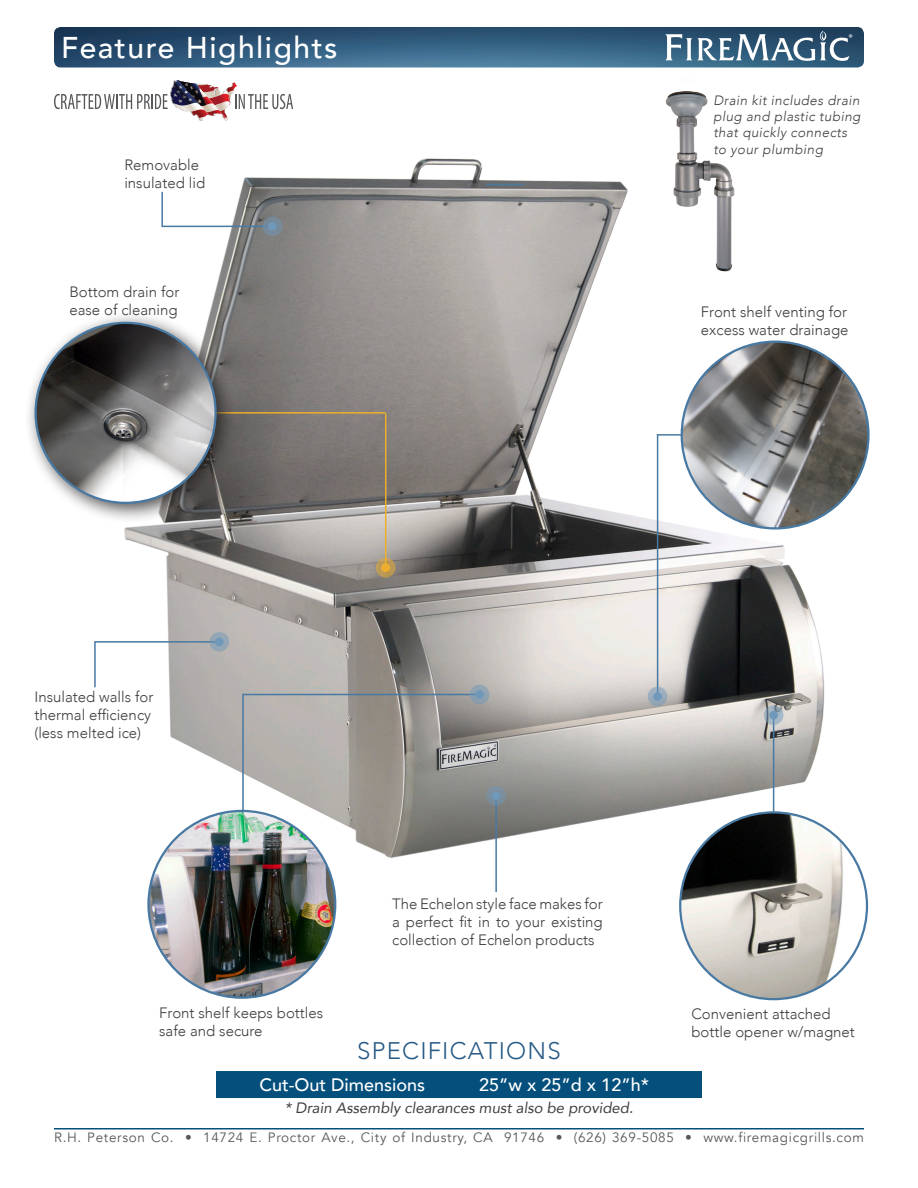
<style>
.page{position:relative;width:918px;height:1188px;background:#fff}
.page>*{position:absolute;margin:0;border:0;box-sizing:border-box;transform-origin:0 0}
.t1{font:500 30px "Avenir";letter-spacing:.05em;color:#fff}
.t2{font:300 24px "Avenir";letter-spacing:.05em;color:#275a85}
.t3{font:500 18px "Avenir";color:#fff}
.t4{font:300 15px/18px "Avenir";color:#3e3e3f}
.t5{font:italic 15px "Avenir";color:#3e3e3f}
.t6{font:13.5px "Avenir";letter-spacing:.05em;color:#57585a}
.t7{font:italic 300 13.5px/16.2px "Avenir";letter-spacing:.03em;color:#3e3e3f}
</style>
<div class="page">
<img style="left:54px;top:27px;width:810px;height:41px">
<div style="left:216px;top:1071px;width:486px;height:27px;background:#054f7c"></div>
<img style="left:94px;top:158px;width:749px;height:712px">
<svg style="left:54px;top:80px;width:239px;height:41px"></svg>
<hr style="left:485px;top:184px;width:39px;height:1px;background:#4879a3">
<hr style="left:385px;top:414px;width:1px;height:151px;background:#efae2c">
<img style="left:636px;top:91px;width:111px;height:196px">
<hr style="left:242px;top:694px;width:2px;height:124px;background:#4879a3">
<hr style="left:243px;top:694px;width:237px;height:1px;background:#4879a3">
<svg style="left:470px;top:685px;width:19px;height:19px"></svg>
<div style="left:475px;top:690px;width:9px;height:9px;background:#6f98ba;border-radius:50%"></div>
<hr style="left:495px;top:800px;width:2px;height:92px;background:#4879a3">
<svg style="left:486px;top:786px;width:20px;height:20px"></svg>
<div style="left:492px;top:792px;width:8px;height:8px;background:#6f98ba;border-radius:50%"></div>
<hr style="left:773px;top:715px;width:1px;height:137px;background:#4879a3">
<svg style="left:764px;top:705px;width:19px;height:20px"></svg>
<div style="left:769px;top:711px;width:9px;height:8px;background:#6f98ba;border-radius:50%"></div>
<svg style="left:376px;top:558px;width:20px;height:20px"></svg>
<div style="left:381px;top:563px;width:9px;height:9px;background:#efae2c;border-radius:50%"></div>
<hr style="left:162px;top:226px;width:110px;height:1px;background:#4879a3">
<hr style="left:161px;top:192px;width:2px;height:35px;background:#4879a3">
<div style="left:263px;top:217px;width:19px;height:19px;background:#768a9b;border-radius:50%"></div>
<div style="left:268px;top:222px;width:9px;height:9px;background:#6f98ba;border-radius:50%"></div>
<hr style="left:94px;top:642px;width:2px;height:45px;background:#4879a3">
<hr style="left:94px;top:641px;width:125px;height:2px;background:#4879a3">
<svg style="left:209px;top:632px;width:20px;height:20px"></svg>
<div style="left:215px;top:638px;width:9px;height:8px;background:#6f98ba;border-radius:50%"></div>
<hr style="left:55px;top:1128px;width:808px;height:2px;background:#054f7c">
<img style="left:148px;top:811px;width:187px;height:187px;border-radius:93px">
<img style="left:680px;top:812px;width:187px;height:187px;border-radius:93px">
<hr style="left:657px;top:434px;width:95px;height:2px;background:#4879a3">
<hr style="left:657px;top:434px;width:1px;height:267px;background:#4879a3">
<div style="left:648px;top:687px;width:19px;height:19px;background:#98aabb;border-radius:50%"></div>
<div style="left:653px;top:692px;width:9px;height:9px;background:#6f98ba;border-radius:50%"></div>
<img style="left:682px;top:342px;width:186px;height:186px;border-radius:93px">
<hr style="left:208px;top:412px;width:178px;height:2px;background:#efae2c">
<div style="left:24px;top:311px;width:213px;height:213px;background:#231f20;opacity:.75"></div>
<img style="left:36px;top:323px;width:180px;height:180px;border-radius:90px">
<svg style="left:665px;top:31px;width:187px;height:30px"></svg>
<p class="t1" style="left:61px;top:21px;width:278px">Feature Highlights</p>
<p class="t4" style="left:124px;top:156px;width:76px">Removable</p>
<p class="t4" style="left:124px;top:174px;width:82px">insulated lid</p>
<p class="t4" style="left:69px;top:283px;width:112px">Bottom drain for</p>
<p class="t4" style="left:69px;top:301px;width:110px">ease of cleaning</p>
<p class="t7" style="left:713px;top:92px;width:149px">Drain kit includes drain plug and plastic tubing that quickly connects to your plumbing</p>
<p class="t4" style="left:701px;top:302px;width:149px">Front shelf venting for excess water drainage</p>
<p class="t4" style="left:34px;top:688px;width:120px">Insulated walls for thermal efficiency (less melted ice)</p>
<p class="t4" style="left:159px;top:1004px;width:166px">Front shelf keeps bottles</p>
<p class="t4" style="left:159px;top:1022px;width:105px">safe and secure</p>
<p class="t4" style="left:392px;top:894px;width:212px;text-align:justify">The Echelon style face makes for a perfect fit in to your existing collection of Echelon products</p>
<p class="t2" style="left:357px;top:1037px;width:205px">SPECIFICATIONS</p>
<p class="t3" style="left:260px;top:1069px;width:167px">Cut-Out Dimensions</p>
<p class="t3" style="left:479px;top:1069px;width:171px">25”w x 25”d x 12”h*</p>
<p class="t5" style="left:285px;top:1099px;width:350px">* Drain Assembly clearances must also be provided.</p>
<p class="t4" style="left:691px;top:1005px;width:141px">Convenient attached</p>
<p class="t4" style="left:691px;top:1023px;width:165px">bottle opener w/magnet</p>
<p class="t6" style="left:54px;top:1130px;width:811px">R.H. Peterson Co. • 14724 E. Proctor Ave., City of Industry, CA 91746 • (626) 369-5085 • www.firemagicgrills.com</p>
</div>
